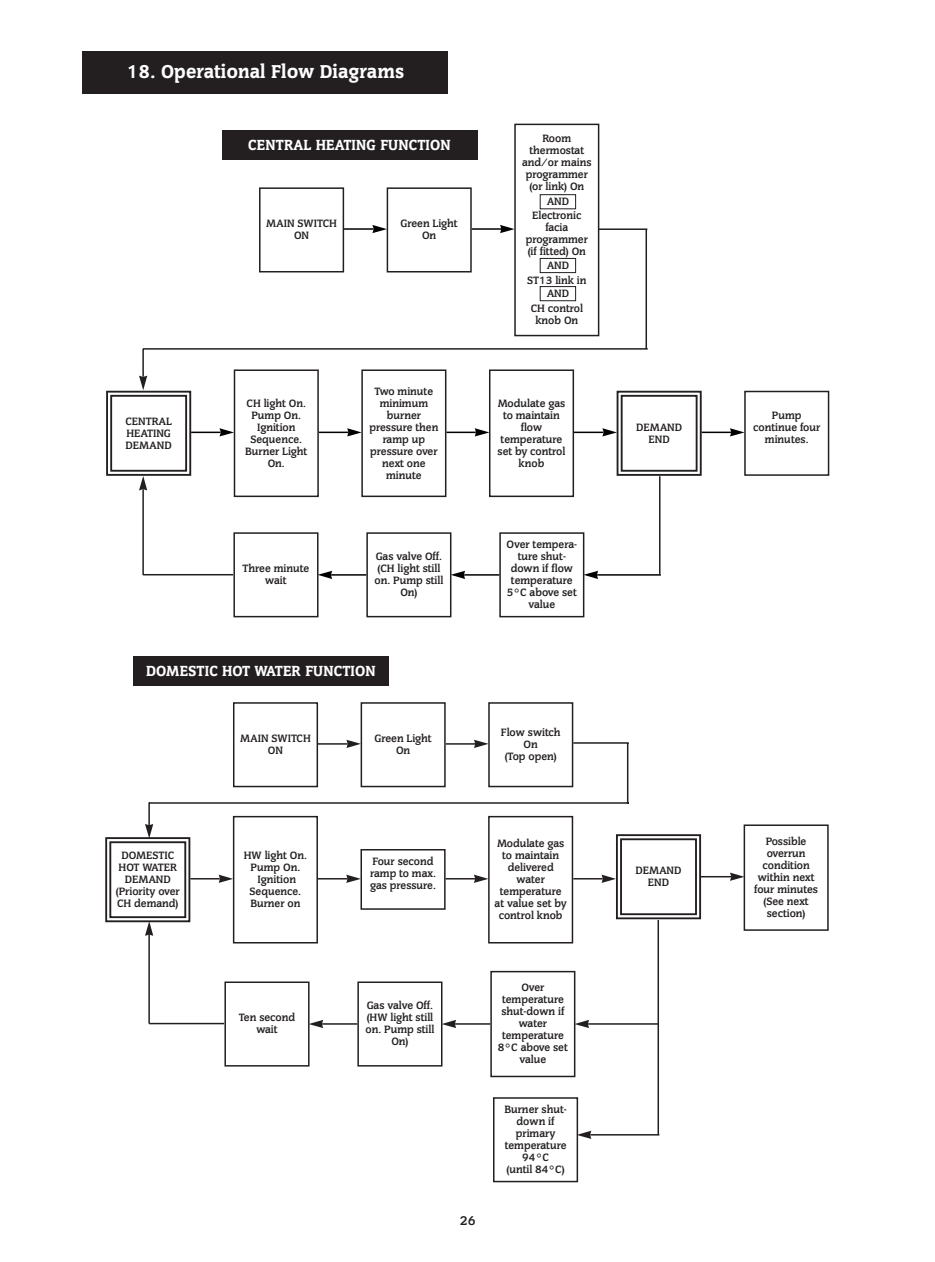
<style>
.page{position:relative;width:935px;height:1262px;background:#fff}
.page>*{position:absolute;margin:0;border:0;box-sizing:border-box;transform-origin:0 0}
.t1{font:21px "Cg Congress Hy";color:#fff}
.t2{font:16.5px "Cg Congress Hy";color:#fff}
.t3{font:14.25px "Cg Congress Bd";color:#231f20}
.t4{font:12px/12px "Cg Congress Bd";color:#231f20;text-align:center}
</style>
<div class="page">
<div style="left:82px;top:51px;width:366px;height:43px;background:#231f20"></div>
<div style="left:259px;top:187px;width:85px;height:85px;border:2px solid #231f20"></div>
<div style="left:386px;top:187px;width:85px;height:85px;border:2px solid #231f20"></div>
<div style="left:514px;top:124px;width:85px;height:212px;border:2px solid #231f20"></div>
<div style="left:234px;top:369px;width:85px;height:128px;border:2px solid #231f20"></div>
<div style="left:233px;top:532px;width:85px;height:85px;border:2px solid #231f20"></div>
<div style="left:366px;top:532px;width:85px;height:85px;border:2px solid #231f20"></div>
<div style="left:499px;top:532px;width:85px;height:85px;border:2px solid #231f20"></div>
<div style="left:361px;top:369px;width:85px;height:128px;border:2px solid #231f20"></div>
<div style="left:489px;top:369px;width:85px;height:128px;border:2px solid #231f20"></div>
<div style="left:744px;top:391px;width:85px;height:85px;border:2px solid #231f20"></div>
<div style="left:222px;top:130px;width:255px;height:30px;background:#231f20"></div>
<hr style="left:344px;top:228px;width:29px;height:2px;background:#000">
<svg style="left:372px;top:225px;width:14px;height:8px"></svg>
<hr style="left:472px;top:228px;width:29px;height:2px;background:#000">
<svg style="left:500px;top:225px;width:14px;height:8px"></svg>
<hr style="left:191px;top:431px;width:29px;height:2px;background:#000">
<svg style="left:219px;top:428px;width:15px;height:8px"></svg>
<hr style="left:319px;top:431px;width:29px;height:2px;background:#000">
<svg style="left:347px;top:428px;width:14px;height:8px"></svg>
<hr style="left:446px;top:431px;width:30px;height:2px;background:#000">
<svg style="left:475px;top:428px;width:14px;height:8px"></svg>
<hr style="left:574px;top:431px;width:29px;height:2px;background:#000">
<svg style="left:602px;top:390px;width:100px;height:87px"></svg>
<hr style="left:701px;top:431px;width:30px;height:2px;background:#000">
<svg style="left:730px;top:428px;width:14px;height:8px"></svg>
<hr style="left:597px;top:574px;width:64px;height:1px;background:#000">
<svg style="left:584px;top:571px;width:14px;height:8px"></svg>
<hr style="left:464px;top:574px;width:35px;height:1px;background:#000">
<svg style="left:451px;top:571px;width:14px;height:8px"></svg>
<hr style="left:331px;top:574px;width:35px;height:1px;background:#000">
<svg style="left:318px;top:571px;width:14px;height:8px"></svg>
<div style="left:540px;top:194px;width:36px;height:15px;border:1px solid #231f20"></div>
<div style="left:540px;top:258px;width:36px;height:15px;border:1px solid #231f20"></div>
<div style="left:540px;top:286px;width:36px;height:15px;border:1px solid #231f20"></div>
<hr style="left:598px;top:228px;width:49px;height:2px;background:#231f20">
<hr style="left:645px;top:229px;width:2px;height:120px;background:#231f20">
<hr style="left:143px;top:348px;width:504px;height:2px;background:#231f20">
<hr style="left:142px;top:349px;width:2px;height:27px;background:#231f20">
<hr style="left:659px;top:476px;width:1px;height:98px;background:#231f20">
<hr style="left:142px;top:489px;width:2px;height:86px;background:#231f20">
<svg style="left:106px;top:376px;width:86px;height:114px"></svg>
<hr style="left:143px;top:574px;width:90px;height:1px;background:#231f20">
<div style="left:133px;top:656px;width:255px;height:30px;background:#231f20"></div>
<div style="left:233px;top:702px;width:85px;height:85px;border:2px solid #231f20"></div>
<svg style="left:316px;top:702px;width:258px;height:86px"></svg>
<svg style="left:191px;top:815px;width:383px;height:129px"></svg>
<svg style="left:219px;top:874px;width:14px;height:9px"></svg>
<svg style="left:318px;top:874px;width:42px;height:9px"></svg>
<hr style="left:445px;top:878px;width:30px;height:1px;background:#231f20">
<svg style="left:474px;top:874px;width:14px;height:9px"></svg>
<div style="left:224px;top:981px;width:85px;height:85px;border:2px solid #231f20"></div>
<div style="left:357px;top:981px;width:85px;height:85px;border:2px solid #231f20"></div>
<svg style="left:489px;top:970px;width:100px;height:108px"></svg>
<hr style="left:455px;top:1023px;width:35px;height:1px;background:#231f20">
<svg style="left:442px;top:1019px;width:14px;height:9px"></svg>
<hr style="left:322px;top:1023px;width:35px;height:1px;background:#231f20">
<svg style="left:309px;top:1019px;width:14px;height:9px"></svg>
<div style="left:493px;top:1097px;width:85px;height:85px;border:2px solid #231f20"></div>
<svg style="left:573px;top:833px;width:16px;height:87px"></svg>
<svg style="left:589px;top:824px;width:240px;height:312px"></svg>
<svg style="left:577px;top:1130px;width:14px;height:8px"></svg>
<hr style="left:573px;top:742px;width:55px;height:1px;background:#231f20">
<hr style="left:627px;top:743px;width:1px;height:60px;background:#231f20">
<hr style="left:149px;top:802px;width:480px;height:1px;background:#231f20">
<hr style="left:148px;top:802px;width:2px;height:23px;background:#231f20">
<hr style="left:148px;top:934px;width:2px;height:89px;background:#231f20">
<svg style="left:105px;top:824px;width:86px;height:111px"></svg>
<hr style="left:149px;top:1022px;width:75px;height:2px;background:#231f20">
<hr style="left:700px;top:876px;width:31px;height:1px;background:#231f20">
<svg style="left:730px;top:872px;width:14px;height:8px"></svg>
<h1 class="t1" style="left:127px;top:63px;width:279px">18. Operational Flow Diagrams</h1>
<h2 class="t2" style="left:248px;top:138px;width:204px">CENTRAL HEATING FUNCTION</h2>
<p class="t4" style="left:266px;top:218px;width:72px">MAIN SWITCH<br>ON</p>
<p class="t4" style="left:400px;top:218px;width:59px">Green Light<br>On</p>
<p class="t4" style="left:522px;top:134px;width:71px">Room thermostat and/or mains programmer (or link) On<br>AND</p>
<p class="t4" style="left:525px;top:210px;width:64px">Electronic facia programmer (if fitted) On<br>AND</p>
<p class="t4" style="left:527px;top:275px;width:61px">ST13 link in</p>
<p class="t4" style="left:530px;top:303px;width:54px">CH control knob On</p>
<p class="t4" style="left:546px;top:196px;width:24px">AND</p>
<p class="t4" style="left:546px;top:260px;width:24px">AND</p>
<p class="t4" style="left:546px;top:288px;width:24px">AND</p>
<p class="t4" style="left:125px;top:415px;width:48px;text-align:justify">CENTRAL HEATING DEMAND</p>
<p class="t4" style="left:245px;top:397px;width:64px">CH light On.<br>Pump On.<br>Ignition<br>Sequence.<br>Burner Light<br>On.</p>
<p class="t4" style="left:243px;top:563px;width:68px">Three minute wait</p>
<p class="t4" style="left:369px;top:385px;width:70px">Two minute minimum burner pressure then ramp up pressure over next one minute</p>
<p class="t4" style="left:497px;top:398px;width:69px">Modulate gas to maintain flow temperature set by control knob</p>
<p class="t4" style="left:374px;top:551px;width:70px">Gas valve Off. (CH light still on. Pump still<br>On)</p>
<p class="t4" style="left:506px;top:539px;width:72px">Over tempera&shy;ture shut&shy;down if flow temperature<br>5°C above set value</p>
<h2 class="t2" style="left:146px;top:664px;width:231px">DOMESTIC HOT WATER FUNCTION</h2>
<p class="t4" style="left:240px;top:733px;width:72px">MAIN SWITCH<br>ON</p>
<p class="t4" style="left:374px;top:733px;width:59px">Green Light<br>On</p>
<p class="t4" style="left:501px;top:727px;width:61px">Flow switch<br>On<br>(Top open)</p>
<p class="t4" style="left:116px;top:850px;width:65px">DOMESTIC<br>HOT WATER<br>DEMAND (Priority over<br>CH demand)</p>
<p class="t4" style="left:244px;top:850px;width:65px">HW light On.<br>Pump On.<br>Ignition<br>Sequence.<br>Burner on</p>
<p class="t4" style="left:370px;top:855px;width:67px;text-align:left">Four second ramp to max. gas pressure.</p>
<p class="t4" style="left:494px;top:838px;width:73px">Modulate gas to maintain delivered water temperature at value set by control knob</p>
<p class="t4" style="left:239px;top:1012px;width:58px">Ten second wait</p>
<p class="t4" style="left:365px;top:1000px;width:70px">Gas valve Off. (HW light still on. Pump still<br>On)</p>
<p class="t3" style="left:460px;top:1214px;width:17px">26</p>
<p class="t4" style="left:498px;top:982px;width:71px">Over temperature shut-down if water temperature<br>8°C above set value</p>
<p class="t4" style="left:504px;top:1104px;width:64px">Burner shut&shy;down if primary temperature<br>94°C<br>(until 84°C)</p>
<p class="t4" style="left:636px;top:422px;width:48px">DEMAND<br>END</p>
<p class="t4" style="left:635px;top:865px;width:48px">DEMAND<br>END</p>
<p class="t4" style="left:753px;top:410px;width:69px">Pump continue four minutes.</p>
<p class="t4" style="left:754px;top:836px;width:65px">Possible overrun condition within next four minutes (See next section)</p>
</div>
